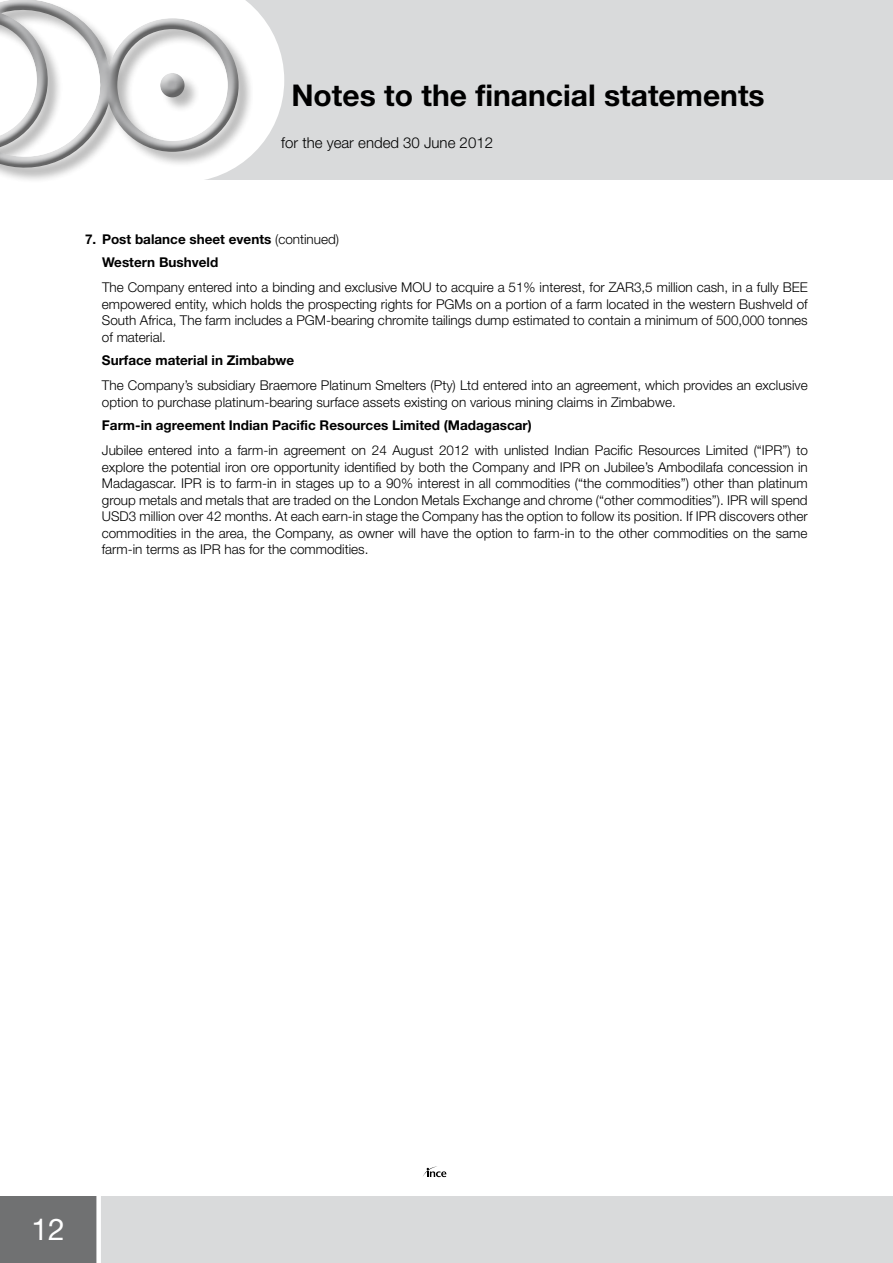
<style>
.page{position:relative;width:893px;height:1263px;background:#fff}
.page>*{position:absolute;margin:0;border:0;box-sizing:border-box;transform-origin:0 0}
.t1{font:700 30px "Helvetica Neue LT Std";color:#000}
.t2{font:30px "Helvetica Neue LT Std";color:#fff}
.t3{font:300 15px "Helvetica Neue LT Std";color:#000}
.t4{font:300 13.5px/16.5px "Helvetica Neue LT Std";color:#000;text-align:justify}
.t5{font:700 13.5px/23.5px "Helvetica Neue LT Std";color:#000}
.s1{font-weight:300}
</style>
<div class="page">
<div style="left:187px;top:0;width:706px;height:180px;background:#d9dadb"></div>
<svg style="left:253px;top:7px;width:31px;height:146px;fill:#fff"></svg>
<div style="left:0;top:1196px;width:893px;height:67px;background:#d9dadb"></div>
<div style="left:0;top:0;width:253px;height:184px;background:#000;opacity:.4"></div>
<div style="left:0;top:0;width:235px;height:162px;background:#fff;opacity:.75"></div>
<div style="left:0;top:4px;width:240px;height:164px;background:#000;opacity:.75"></div>
<div style="left:0;top:1196px;width:99px;height:67px;background:#707172"></div>
<div style="left:96px;top:1191px;width:5px;height:72px;background:#fff"></div>
<svg style="left:423px;top:1166px;width:23px;height:11px"></svg>
<h1 class="t1" style="left:291px;top:77px;width:475px">Notes to the financial statements</h1>
<p class="t3" style="left:281px;top:133px;width:213px">for the year ended 30 June 2012</p>
<p class="t5" style="left:102px;top:227px;width:239px;text-indent:-17px">7. Post balance sheet events <span class="s1">(continued)<br></span>Western Bushveld</p>
<p class="t4" style="left:102px;top:279px;width:707px">The Company entered into a binding and exclusive MOU to acquire a 51% interest, for ZAR3,5 million cash, in a fully BEE empowered entity, which holds the prospecting rights for PGMs on a portion of a farm located in the western Bushveld of South Africa, The farm includes a PGM-bearing chromite tailings dump estimated to contain a minimum of 500,000 tonnes of material.</p>
<p class="t5" style="left:102px;top:348px;width:194px">Surface material in Zimbabwe</p>
<p class="t4" style="left:102px;top:377px;width:707px">The Company’s subsidiary Braemore Platinum Smelters (Pty) Ltd entered into an agreement, which provides an exclusive option to purchase platinum-bearing surface assets existing on various mining claims in Zimbabwe.</p>
<p class="t5" style="left:102px;top:413px;width:431px">Farm-in agreement Indian Pacific Resources Limited (Madagascar)</p>
<p class="t4" style="left:102px;top:442px;width:708px">Jubilee entered into a farm-in agreement on 24 August 2012 with unlisted Indian Pacific Resources Limited (“IPR”) to explore the potential iron ore opportunity identified by both the Company and IPR on Jubilee’s Ambodilafa concession in Madagascar. IPR is to farm-in in stages up to a 90% interest in all commodities (“the commodities”) other than platinum group metals and metals that are traded on the London Metals Exchange and chrome (“other commodities”). IPR will spend USD3 million over 42 months. At each earn-in stage the Company has the option to follow its position. If IPR discovers other commodities in the area, the Company, as owner will have the option to farm-in to the other commodities on the same farm-in terms as IPR has for the commodities.</p>
<h1 class="t2" style="left:31px;top:1211px;width:35px">12</h1>
</div>
